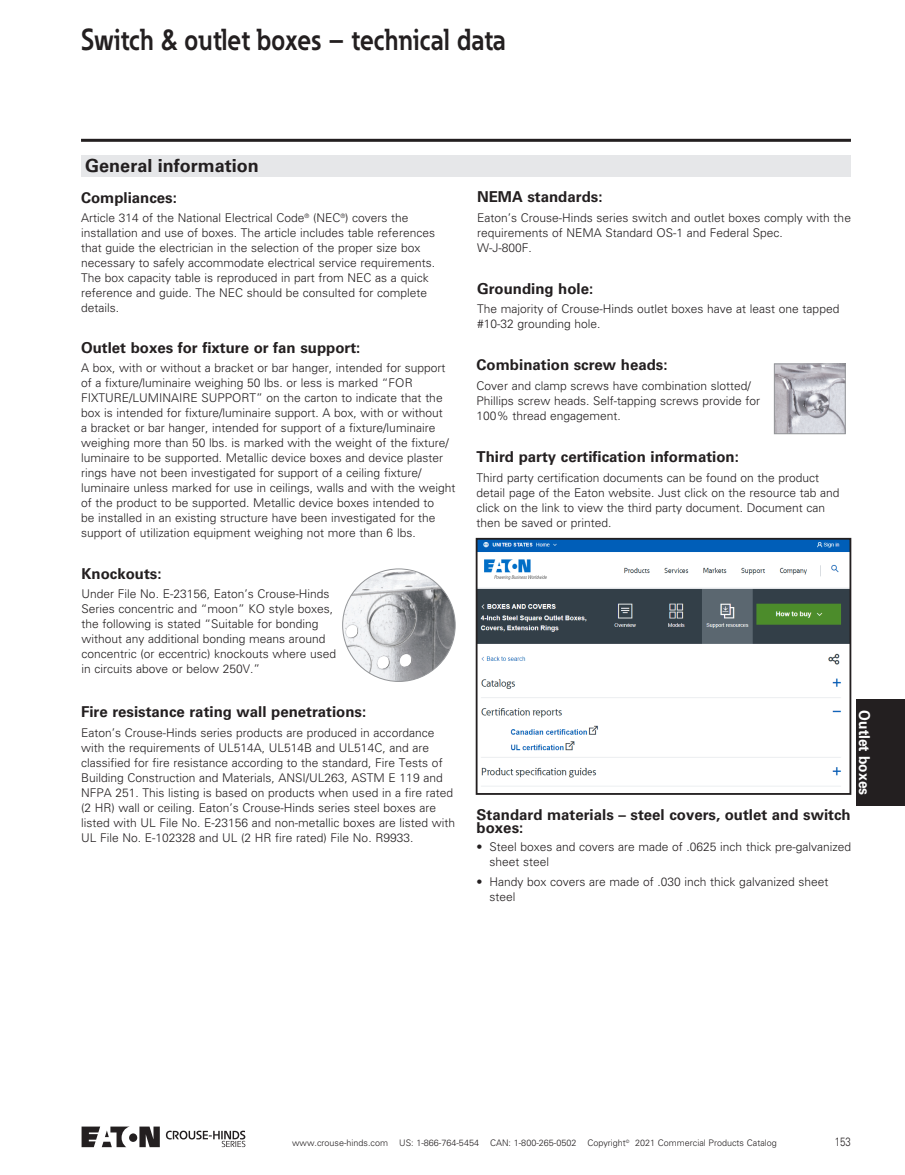
<style>
.page{position:relative;width:905px;height:1175px;background:#fff}
.page>*{position:absolute;margin:0;border:0;box-sizing:border-box;transform-origin:0 0}
.Product_Family{font:700 30px "Eaton";color:#231f20;scale:.86 1}
.Main_Head{font:700 18px "Univers LT Std";color:#231f20}
.Body_Text{font:700 15px "Univers LT Std";color:#231f20}
.Std_Table_Title{font:700 15px/13.5px "Univers LT Std";color:#231f20}
.ThumbtabsLargeFont{font:700 15px "Univers LT Std";color:#fff;scale:.92 1}
.Body_Text-2{font:300 12px/15px "Univers LT Std";color:#231f20}
.Bullet_List{font:300 12px/15px "Univers LT Std";color:#231f20}
.Body_Text-3{font:300 12px "Univers LT Std";color:#231f20;scale:.8 1}
.t1{font:300 9px "Univers LT Std";color:#231f20}
</style>
<div class="page">
<hr style="left:81px;top:139px;width:769px;height:3px;background:#231f20">
<div style="left:856px;top:699px;width:48px;height:107px;background:#231f20"></div>
<div style="left:129px;top:1133px;width:8px;height:8px;background:#231f20;border-radius:50%"></div>
<svg style="left:139px;top:1126px;width:21px;height:21px"></svg>
<svg style="left:82px;top:1126px;width:48px;height:21px"></svg>
<svg style="left:166px;top:1130px;width:79px;height:17px"></svg>
<div style="left:81px;top:155px;width:769px;height:22px;background:#e6e7e9"></div>
<img style="left:478px;top:541px;width:370px;height:246px">
<div style="left:475px;top:538px;width:376px;height:257px;border:2px solid #231f20"></div>
<img style="left:342px;top:570px;width:113px;height:111px">
<img style="left:776px;top:365px;width:67px;height:67px">
<div style="left:774px;top:363px;width:71px;height:71px;border:1px solid #939598"></div>
<p class="Product_Family" style="left:81px;top:20px;width:495px">Switch &amp; outlet boxes – technical data</p>
<p class="Main_Head" style="left:85px;top:156px;width:175px">General information</p>
<p class="Body_Text" style="left:81px;top:189px;width:97px">Compliances:</p>
<p class="Body_Text-2" style="left:81px;top:210px;width:356px">Article 314 of the National Electrical Code<sup>®</sup> (NEC<sup>®</sup>) covers the installation and use of boxes. The article includes table references that guide the electrician in the selection of the proper size box necessary to safely accommodate electrical service requirements.<br>The box capacity table is reproduced in part from NEC as a quick reference and guide. The NEC should be consulted for complete details.</p>
<p class="Body_Text" style="left:81px;top:339px;width:281px">Outlet boxes for fixture or fan support:</p>
<p class="Body_Text-2" style="left:81px;top:360px;width:376px">A box, with or without a bracket or bar hanger, intended for support of a fixture/luminaire weighing 50 lbs. or less is marked “FOR FIXTURE/LUMINAIRE SUPPORT” on the carton to indicate that the box is intended for fixture/luminaire support. A box, with or without<br>a bracket or bar hanger, intended for support of a fixture/luminaire weighing more than 50 lbs. is marked with the weight of the fixture/ luminaire to be supported. Metallic device boxes and device plaster rings have not been investigated for support of a ceiling fixture/ luminaire unless marked for use in ceilings, walls and with the weight of the product to be supported. Metallic device boxes intended to<br>be installed in an existing structure have been investigated for the support of utilization equipment weighing not more than 6 lbs.</p>
<p class="Body_Text" style="left:82px;top:564px;width:82px">Knockouts:</p>
<p class="Body_Text-2" style="left:82px;top:586px;width:256px">Under File No. E-23156, Eaton’s Crouse-Hinds Series concentric and “moon” KO style boxes, the following is stated “Suitable for bonding without any additional bonding means around concentric (or eccentric) knockouts where used in circuits above or below 250V.”</p>
<p class="Body_Text" style="left:81px;top:703px;width:287px">Fire resistance rating wall penetrations:</p>
<p class="Body_Text-2" style="left:81px;top:725px;width:375px">Eaton’s Crouse-Hinds series products are produced in accordance with the requirements of UL514A, UL514B and UL514C, and are classified for fire resistance according to the standard, Fire Tests of Building Construction and Materials, ANSI/UL263, ASTM E 119 and NFPA 251. This listing is based on products when used in a fire rated (2 HR) wall or ceiling. Eaton’s Crouse-Hinds series steel boxes are listed with UL File No. E-23156 and non-metallic boxes are listed with UL File No. E-102328 and UL (2 HR fire rated) File No. R9933.</p>
<p class="Body_Text" style="left:477px;top:188px;width:127px">NEMA standards:</p>
<p class="Body_Text-2" style="left:477px;top:210px;width:375px">Eaton’s Crouse-Hinds series switch and outlet boxes comply with the requirements of NEMA Standard OS-1 and Federal Spec.<br>W-J-800F.</p>
<p class="Body_Text" style="left:477px;top:280px;width:118px">Grounding hole:</p>
<p class="Body_Text-2" style="left:477px;top:301px;width:364px">The majority of Crouse-Hinds outlet boxes have at least one tapped #10-32 grounding hole.</p>
<p class="Body_Text" style="left:476px;top:356px;width:192px">Combination screw heads:</p>
<p class="Body_Text-2" style="left:476px;top:378px;width:285px">Cover and clamp screws have combination slotted/<br>Phillips screw heads. Self-tapping screws provide for<br>100% thread engagement.</p>
<p class="Body_Text" style="left:476px;top:448px;width:264px">Third party certification information:</p>
<p class="Body_Text-2" style="left:476px;top:470px;width:364px">Third party certification documents can be found on the product detail page of the Eaton website. Just click on the resource tab and click on the link to view the third party document. Document can then be saved or printed.</p>
<p class="Std_Table_Title" style="left:476px;top:807px;width:375px">Standard materials – steel covers, outlet and switch boxes:</p>
<p class="Bullet_List" style="left:489px;top:839px;width:363px;text-indent:-13px">• Steel boxes and covers are made of .0625 inch thick pre-galvanized sheet steel</p>
<p class="Bullet_List" style="left:489px;top:873px;width:340px;text-indent:-13px">• Handy box covers are made of .030 inch thick galvanized sheet steel</p>
<p class="ThumbtabsLargeFont" style="left:873px;top:710px;width:94px;rotate:90deg">Outlet boxes</p>
<p class="t1" style="left:292px;top:1136px;width:486px">www.crouse-hinds.com US: 1-866-764-5454 CAN: 1-800-265-0502 Copyright<sup>©</sup> 2021 Commercial Products Catalog</p>
<p class="Body_Text-3" style="left:834px;top:1134px;width:22px">153</p>
</div>
